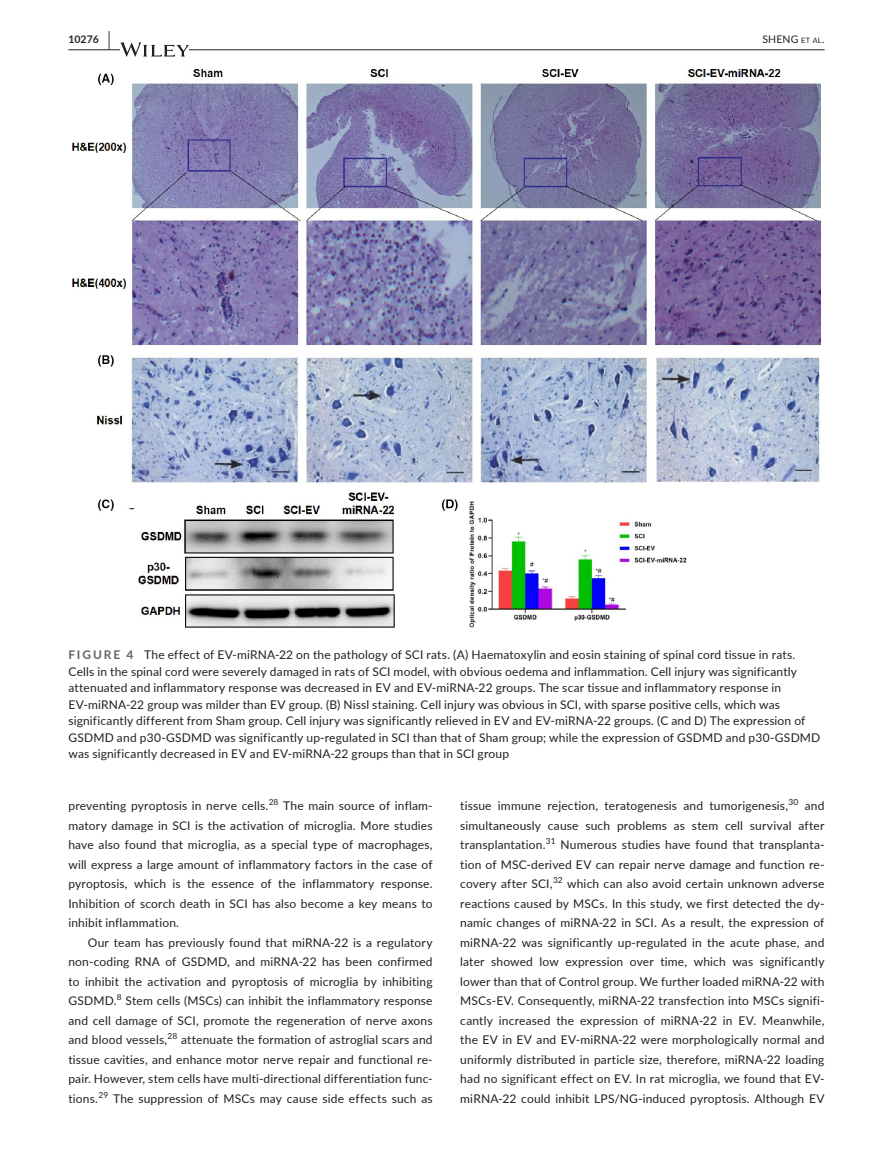
<style>
.page{position:relative;width:893px;height:1174px;background:#fff}
.page>*{position:absolute;margin:0;border:0;box-sizing:border-box;transform-origin:0 0}
.t1{font:12px/19.5px "Lato";letter-spacing:.015em;color:#231f20;text-align:justify}
.t2{font:10.5px "Lato";letter-spacing:.015em;color:#231f20}
.t3{font:700 10.5px "Lato";color:#231f20}
.t4{font:8.4px "Lato";color:#231f20}
.s1{font-size:19.5px}
.s2{font-size:7.35px}
.s3{font-weight:700;color:#636366}
</style>
<div class="page">
<hr style="left:68px;top:49px;width:756px;height:1px;background:#231f20">
<svg style="left:120px;top:42px;width:69px;height:15px"></svg>
<img style="left:72px;top:69px;width:749px;height:558px">
<p class="t3" style="left:68px;top:31px;width:43px">10276 <span class="s1">|</span></p>
<p class="t2" style="left:762px;top:31px;width:64px">SHENG <span class="s2">et al</span>.</p>
<p class="t1" style="left:68px;top:646px;width:753px;line-height:16.5px;text-align:left"><span class="s3">FIGURE 4</span> The effect of EV-miRNA-22 on the pathology of SCI rats. (A) Haematoxylin and eosin staining of spinal cord tissue in rats.<br>Cells in the spinal cord were severely damaged in rats of SCI model, with obvious oedema and inflammation. Cell injury was significantly attenuated and inflammatory response was decreased in EV and EV-miRNA-22 groups. The scar tissue and inflammatory response in EV-miRNA-22 group was milder than EV group. (B) Nissl staining. Cell injury was obvious in SCI, with sparse positive cells, which was significantly different from Sham group. Cell injury was significantly relieved in EV and EV-miRNA-22 groups. (C and D) The expression of GSDMD and p30-GSDMD was significantly up-regulated in SCI than that of Sham group; while the expression of GSDMD and p30-GSDMD was significantly decreased in EV and EV-miRNA-22 groups than that in SCI group</p>
<p class="t1" style="left:68px;top:795px;width:201px">preventing pyroptosis in nerve cells.</p>
<p class="t4" style="left:269px;top:796px;width:11px">28</p>
<p class="t1" style="left:68px;top:795px;width:366px;text-indent:215px">The main source of inflam&shy;matory damage in SCI is the activation of microglia. More studies have also found that microglia, as a special type of macrophages, will express a large amount of inflammatory factors in the case of pyroptosis, which is the essence of the inflammatory response.<br>Inhibition of scorch death in SCI has also become a key means to inhibit inflammation.</p>
<p class="t1" style="left:68px;top:932px;width:366px;text-indent:20px">Our team has previously found that miRNA-22 is a regulatory non-coding RNA of GSDMD, and miRNA-22 has been confirmed to inhibit the activation and pyroptosis of microglia by inhibiting GSDMD.<sup>8</sup> Stem cells (MSCs) can inhibit the inflammatory response and cell damage of SCI, promote the regeneration of nerve axons and blood vessels,<sup>28</sup> attenuate the formation of astroglial scars and tissue cavities, and enhance motor nerve repair and functional re&shy;pair. However, stem cells have multi-directional differentiation func&shy;tions.<sup>29</sup> The suppression of MSCs may cause side effects such as</p>
<p class="t1" style="left:460px;top:795px;width:340px">tissue immune rejection, teratogenesis and tumorigenesis,<sup>30</sup></p>
<p class="t1" style="left:460px;top:795px;width:366px;text-indent:344px">and simultaneously cause such problems as stem cell survival after transplantation.</p>
<p class="t4" style="left:546px;top:835px;width:11px">31</p>
<p class="t1" style="left:460px;top:834px;width:366px;text-indent:100px">Numerous studies have found that transplanta&shy;tion of MSC-derived EV can repair nerve damage and function re&shy;covery after SCI,</p>
<p class="t4" style="left:553px;top:874px;width:11px">32</p>
<p class="t1" style="left:460px;top:873px;width:366px;text-indent:107px">which can also avoid certain unknown adverse reactions caused by MSCs. In this study, we first detected the dy&shy;namic changes of miRNA-22 in SCI. As a result, the expression of miRNA-22 was significantly up-regulated in the acute phase, and later showed low expression over time, which was significantly lower than that of Control group. We further loaded miRNA-22 with MSCs-EV. Consequently, miRNA-22 transfection into MSCs signifi&shy;cantly increased the expression of miRNA-22 in EV. Meanwhile, the EV in EV and EV-miRNA-22 were morphologically normal and uniformly distributed in particle size, therefore, miRNA-22 loading had no significant effect on EV. In rat microglia, we found that EV&shy;miRNA-22 could inhibit LPS/NG-induced pyroptosis. Although EV</p>
</div>
